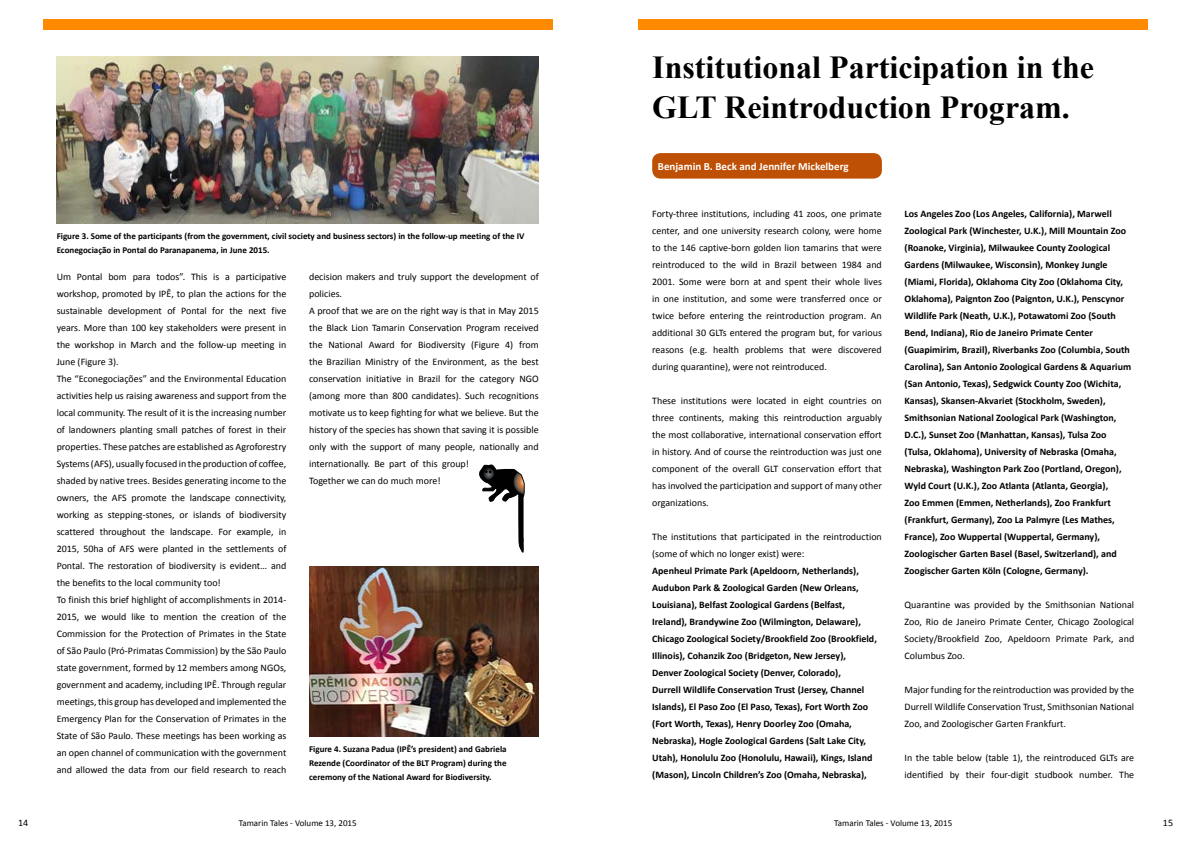
<style>
.page{position:relative;width:1191px;height:842px;background:#fff}
.page>*{position:absolute;margin:0;border:0;box-sizing:border-box;transform-origin:0 0}
.t1{font:700 32px/40px "Times New Roman";color:#000}
.t2{font:700 11px "Calibri";color:#fff}
.t3{font:10px/17px "Calibri";color:#000}
.t4{font:700 10px/17px "Calibri";color:#000}
.t5{font:700 9px/14px "Calibri";color:#000}
.t6{font:9px "Calibri";color:#000}
</style>
<div class="page">
<div style="left:43px;top:19px;width:509px;height:11px;background:#ff8900"></div>
<div style="left:638px;top:19px;width:509px;height:11px;background:#ff8900"></div>
<img style="left:57px;top:57px;width:482px;height:167px">
<img style="left:309px;top:566px;width:229px;height:171px">
<svg style="left:479px;top:465px;width:45px;height:88px"></svg>
<div style="left:652px;top:153px;width:230px;height:26px;background:#be5005;border-radius:9px"></div>
<p class="t5" style="left:57px;top:229px;width:469px">Figure 3. Some of the participants (from the government, civil society and business sectors) in the follow-up meeting of the IV<br>Econegociação in Pontal do Paranapanema, in June 2015.</p>
<p class="t3" style="left:57px;top:268px;width:231px">Um Pontal bom para todos”. This is a participative workshop, promoted by IPÊ, to plan the actions for the sustainable development of Pontal for the next five years. More than 100 key stakeholders were present in the workshop in March and the follow-up meeting in June (Figure 3).<br>The “Econegociações” and the Environmental Education activities help us raising awareness and support from the local community. The result of it is the increasing number of landowners planting small patches of forest in their properties. These patches are established as Agroforestry Systems (AFS), usually focused in the production of coffee, shaded by native trees. Besides generating income to the owners, the AFS promote the landscape connectivity, working as stepping-stones, or islands of biodiversity scattered throughout the landscape. For example, in 2015, 50ha of AFS were planted in the settlements of Pontal. The restoration of biodiversity is evident… and the benefits to the local community too!<br>To finish this brief highlight of accomplishments in 2014- 2015, we would like to mention the creation of the Commission for the Protection of Primates in the State of São Paulo (Pró-Primatas Commission) by the São Paulo state government, formed by 12 members among NGOs, government and academy, including IPÊ. Through regular meetings, this group has developed and implemented the Emergency Plan for the Conservation of Primates in the State of São Paulo. These meetings has been working as an open channel of communication with the government and allowed the data from our field research to reach</p>
<p class="t3" style="left:309px;top:268px;width:231px">decision makers and truly support the development of policies.<br>A proof that we are on the right way is that in May 2015 the Black Lion Tamarin Conservation Program received the National Award for Biodiversity (Figure 4) from the Brazilian Ministry of the Environment, as the best conservation initiative in Brazil for the category NGO (among more than 800 candidates). Such recognitions motivate us to keep fighting for what we believe. But the history of the species has shown that saving it is possible only with the support of many people, nationally and internationally. Be part of this group!<br>Together we can do much more!</p>
<p class="t5" style="left:309px;top:742px;width:199px;text-align:justify">Figure 4. Suzana Padua (IPÊ’s president) and Gabriela Rezende (Coordinator of the BLT Program) during the ceremony of the National Award for Biodiversity.</p>
<h1 class="t1" style="left:652px;top:47px;width:443px">Institutional Participation in the<br>GLT Reintroduction Program.</h1>
<p class="t2" style="left:658px;top:159px;width:192px">Benjamin B. Beck and Jennifer Mickelberg</p>
<p class="t3" style="left:652px;top:205px;width:231px;text-align:justify">Forty-three institutions, including 41 zoos, one primate center, and one university research colony, were home to the 146 captive-born golden lion tamarins that were reintroduced to the wild in Brazil between 1984 and 2001. Some were born at and spent their whole lives in one institution, and some were transferred once or twice before entering the reintroduction program. An additional 30 GLTs entered the program but, for various reasons (e.g. health problems that were discovered during quarantine), were not reintroduced.</p>
<p class="t3" style="left:652px;top:392px;width:231px;text-align:justify">These institutions were located in eight countries on three continents, making this reintroduction arguably the most collaborative, international conservation effort in history. And of course the reintroduction was just one component of the overall GLT conservation effort that has involved the participation and support of many other organizations.</p>
<p class="t3" style="left:652px;top:528px;width:231px">The institutions that participated in the reintroduction (some of which no longer exist) were:</p>
<p class="t4" style="left:652px;top:562px;width:226px">Apenheul Primate Park (Apeldoorn, Netherlands), Audubon Park &amp; Zoological Garden (New Orleans, Louisiana), Belfast Zoological Gardens (Belfast, Ireland), Brandywine Zoo (Wilmington, Delaware), Chicago Zoological Society/Brookfield Zoo (Brookfield, Illinois), Cohanzik Zoo (Bridgeton, New Jersey), Denver Zoological Society (Denver, Colorado),<br>Durrell Wildlife Conservation Trust (Jersey, Channel Islands), El Paso Zoo (El Paso, Texas), Fort Worth Zoo (Fort Worth, Texas), Henry Doorley Zoo (Omaha, Nebraska), Hogle Zoological Gardens (Salt Lake City, Utah), Honolulu Zoo (Honolulu, Hawaii), Kings, Island (Mason), Lincoln Children’s Zoo (Omaha, Nebraska),</p>
<p class="t4" style="left:904px;top:205px;width:228px">Los Angeles Zoo (Los Angeles, California), Marwell Zoological Park (Winchester, U.K.), Mill Mountain Zoo (Roanoke, Virginia), Milwaukee County Zoological Gardens (Milwaukee, Wisconsin), Monkey Jungle (Miami, Florida), Oklahoma City Zoo (Oklahoma City, Oklahoma), Paignton Zoo (Paignton, U.K.), Penscynor Wildlife Park (Neath, U.K.), Potawatomi Zoo (South Bend, Indiana), Rio de Janeiro Primate Center (Guapimirim, Brazil), Riverbanks Zoo (Columbia, South Carolina), San Antonio Zoological Gardens &amp; Aquarium (San Antonio, Texas), Sedgwick County Zoo (Wichita, Kansas), Skansen-Akvariet (Stockholm, Sweden), Smithsonian National Zoological Park (Washington, D.C.), Sunset Zoo (Manhattan, Kansas), Tulsa Zoo (Tulsa, Oklahoma), University of Nebraska (Omaha, Nebraska), Washington Park Zoo (Portland, Oregon), Wyld Court (U.K.), Zoo Atlanta (Atlanta, Georgia),<br>Zoo Emmen (Emmen, Netherlands), Zoo Frankfurt (Frankfurt, Germany), Zoo La Palmyre (Les Mathes, France), Zoo Wuppertal (Wuppertal, Germany), Zoologischer Garten Basel (Basel, Switzerland), and Zoogischer Garten Köln (Cologne, Germany).</p>
<p class="t3" style="left:904px;top:596px;width:231px;text-align:justify">Quarantine was provided by the Smithsonian National Zoo, Rio de Janeiro Primate Center, Chicago Zoological Society/Brookfield Zoo, Apeldoorn Primate Park, and Columbus Zoo.</p>
<p class="t3" style="left:904px;top:681px;width:231px;text-align:justify">Major funding for the reintroduction was provided by the Durrell Wildlife Conservation Trust, Smithsonian National Zoo, and Zoologischer Garten Frankfurt.</p>
<p class="t3" style="left:904px;top:749px;width:231px">In the table below (table 1), the reintroduced GLTs are identified by their four-digit studbook number. The</p>
<p class="t3" style="left:18px;top:814px;width:12px">14</p>
<p class="t6" style="left:239px;top:817px;width:119px">Tamarin Tales - Volume 13, 2015</p>
<p class="t6" style="left:834px;top:817px;width:119px">Tamarin Tales - Volume 13, 2015</p>
<p class="t3" style="left:1163px;top:814px;width:12px">15</p>
</div>
